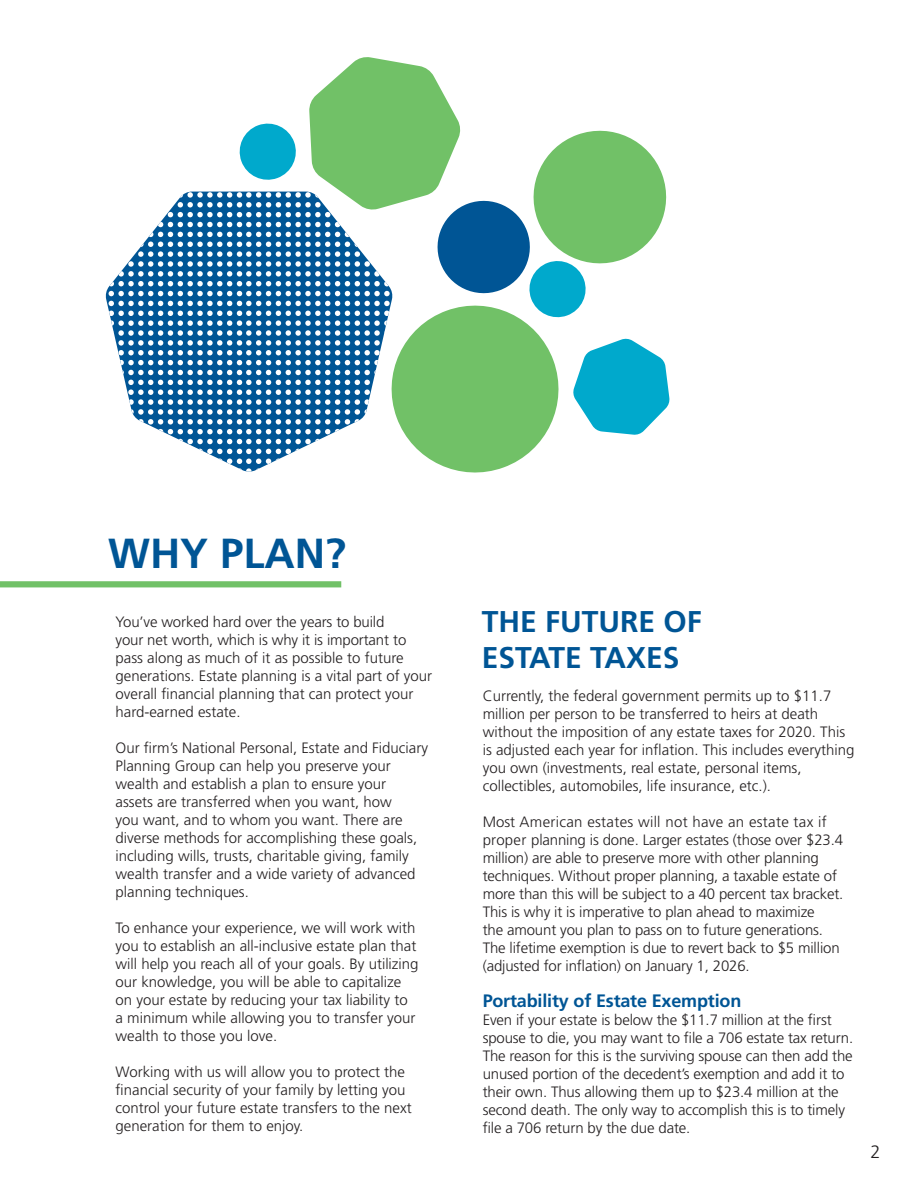
<style>
.page{position:relative;width:918px;height:1188px;background:#fff}
.page>*{position:absolute;margin:0;border:0;box-sizing:border-box;transform-origin:0 0}
.t1{font:700 42px "Frutiger LT Std";color:#005595}
.t2{font:700 30px/36px "Frutiger LT Std";color:#005595}
.t3{font:700 18px "Frutiger LT Std";letter-spacing:-.01em;color:#005595}
.t4{font:300 18px "Frutiger LT Std";color:#231f20}
.t5{font:300 15px/18px "Frutiger LT Std";color:#231f20}
</style>
<div class="page">
<div style="left:0;top:581px;width:341px;height:6px;background:#71c167"></div>
<svg style="left:109px;top:57px;width:560px;height:415px"></svg>
<p class="t1" style="left:108px;top:528px;width:240px">WHY PLAN?</p>
<p class="t5" style="left:116px;top:613px;width:318px">You’ve worked hard over the years to build<br>your net worth, which is why it is important to pass along as much of it as possible to future generations. Estate planning is a vital part of your overall financial planning that can protect your hard-earned estate.</p>
<p class="t5" style="left:116px;top:739px;width:314px">Our firm’s National Personal, Estate and Fiduciary<br>Planning Group can help you preserve your wealth and establish a plan to ensure your</p>
<p class="t5" style="left:116px;top:793px;width:278px">assets are transferred when you want, how</p>
<p class="t5" style="left:116px;top:811px;width:303px">you want, and to whom you want. There are diverse methods for accomplishing these goals, including wills, trusts, charitable giving, family wealth transfer and a wide variety of advanced planning techniques.</p>
<p class="t5" style="left:116px;top:919px;width:305px">To enhance your experience, we will work with you to establish an all-inclusive estate plan that will help you reach all of your goals. By utilizing our knowledge, you will be able to capitalize on your estate by reducing your tax liability to a minimum while allowing you to transfer your wealth to those you love.</p>
<p class="t5" style="left:116px;top:1063px;width:298px">Working with us will allow you to protect the financial security of your family by letting you control your future estate transfers to the next generation for them to enjoy.</p>
<p class="t2" style="left:482px;top:603px;width:222px">THE FUTURE OF<br>ESTATE TAXES</p>
<p class="t5" style="left:483px;top:687px;width:373px">Currently, the federal government permits up to $11.7 million per person to be transferred to heirs at death without the imposition of any estate taxes for 2020. This is adjusted each year for inflation. This includes everything you own (investments, real estate, personal items, collectibles, automobiles, life insurance, etc.).</p>
<p class="t5" style="left:483px;top:813px;width:362px">Most American estates will not have an estate tax if proper planning is done. Larger estates (those over $23.4 million) are able to preserve more with other planning techniques. Without proper planning, a taxable estate of more than this will be subject to a 40 percent tax bracket.<br>This is why it is imperative to plan ahead to maximize<br>the amount you plan to pass on to future generations.<br>The lifetime exemption is due to revert back to $5 million (adjusted for inflation) on January 1, 2026.</p>
<p class="t3" style="left:483px;top:990px;width:260px">Portability of Estate Exemption</p>
<p class="t5" style="left:483px;top:1011px;width:372px">Even if your estate is below the $11.7 million at the first spouse to die, you may want to file a 706 estate tax return.<br>The reason for this is the surviving spouse can then add the unused portion of the decedent’s exemption and add it to their own. Thus allowing them up to $23.4 million at the second death. The only way to accomplish this is to timely file a 706 return by the due date.</p>
<p class="t4" style="left:870px;top:1142px;width:12px">2</p>
</div>
